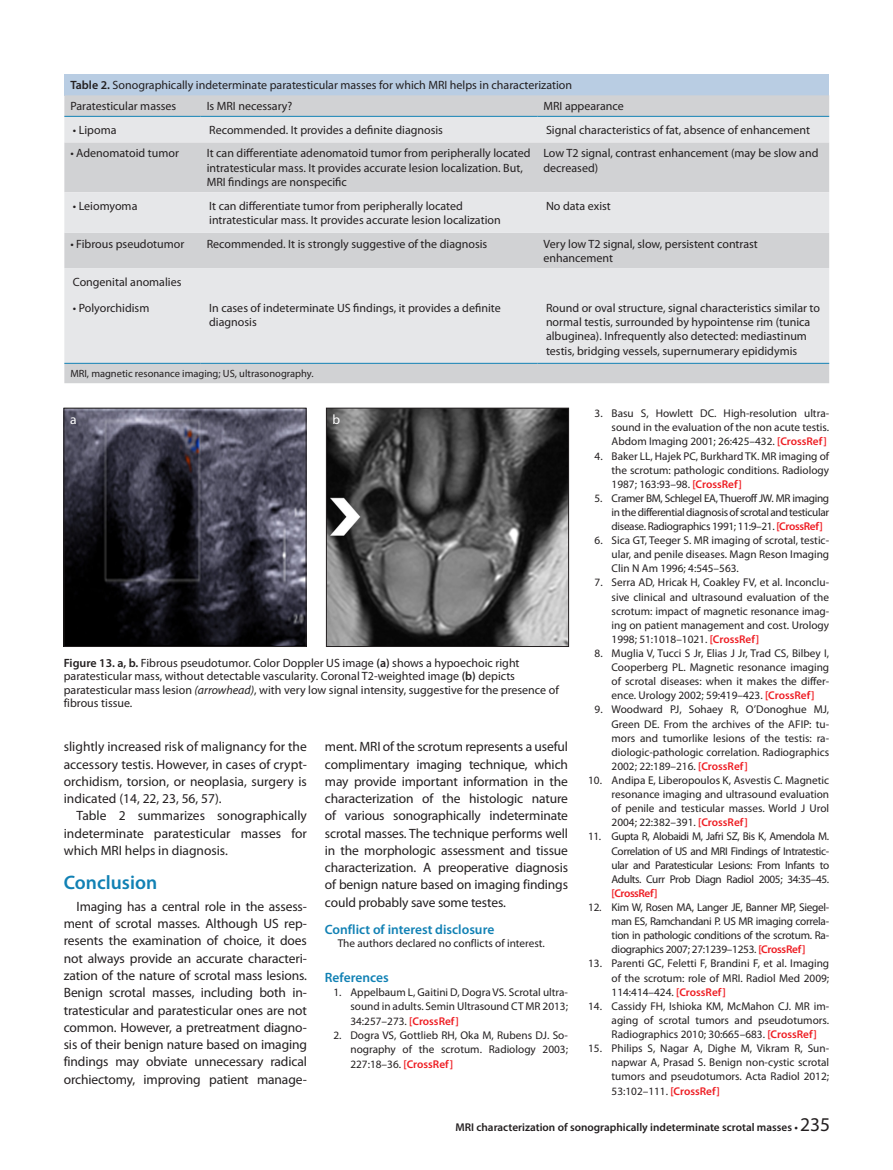
<style>
.page{position:relative;width:893px;height:1170px;background:#fff}
.page>*{position:absolute;margin:0;border:0;box-sizing:border-box;transform-origin:0 0}
.t1{font:600 19.5px "Myriad Pro";color:#1181b4}
.t2{font:13.5px/17.2px "Myriad Pro";letter-spacing:-.005em;color:#231f20;text-align:justify}
.t3{font:600 13.5px "Myriad Pro";color:#1181b4}
.t4{font:13.5px "Myriad Pro";color:#fff}
.Tablo_Metin{font:12px/14.4px "Myriad Pro";color:#231f20}
.EndNote_Bibliography{font:11.25px/14.1px "Myriad Pro";color:#231f20;text-align:justify}
.t5{font:600 11.25px "Myriad Pro";color:#231f20}
.Tablo_Metin-2{font:10.5px "Myriad Pro";color:#231f20}
.s1{font-weight:600}
.s2{font-weight:600;color:#ee1d23}
.s3{font-weight:400;font-size:19.5px}
.s4{font-style:italic}
</style>
<div class="page">
<img style="left:66px;top:410px;width:238px;height:234px">
<div style="left:64px;top:408px;width:242px;height:238px;border:1px solid #231f20"></div>
<img style="left:328px;top:410px;width:239px;height:234px">
<div style="left:326px;top:408px;width:243px;height:238px;border:1px solid #231f20"></div>
<div style="left:64px;top:74px;width:765px;height:21px;background:#b9cde3"></div>
<div style="left:64px;top:95px;width:765px;height:288px;background:#d1d2d4"></div>
<svg style="left:64px;top:117px;width:765px;height:246px;background:#dedfe1"></svg>
<hr style="left:64px;top:116px;width:137px;height:1px;background:#1181b4">
<hr style="left:201px;top:116px;width:336px;height:1px;background:#1181b4">
<hr style="left:537px;top:116px;width:292px;height:1px;background:#1181b4">
<hr style="left:64px;top:363px;width:137px;height:1px;background:#1181b4">
<hr style="left:201px;top:363px;width:336px;height:1px;background:#1181b4">
<hr style="left:537px;top:363px;width:292px;height:1px;background:#1181b4">
<p class="Tablo_Metin" style="left:70px;top:78px;width:503px"><span class="s1">Table 2.</span> Sonographically indeterminate paratesticular masses for which MRI helps in characterization</p>
<p class="Tablo_Metin" style="left:70px;top:99px;width:108px">Paratesticular masses</p>
<p class="Tablo_Metin" style="left:207px;top:99px;width:87px">Is MRI necessary?</p>
<p class="Tablo_Metin" style="left:543px;top:99px;width:82px">MRI appearance</p>
<p class="Tablo_Metin" style="left:73px;top:122px;width:45px">• Lipoma</p>
<p class="Tablo_Metin" style="left:209px;top:122px;width:235px">Recommended. It provides a definite diagnosis</p>
<p class="Tablo_Metin" style="left:546px;top:122px;width:266px">Signal characteristics of fat, absence of enhancement</p>
<p class="Tablo_Metin" style="left:70px;top:146px;width:110px">• Adenomatoid tumor</p>
<p class="Tablo_Metin" style="left:207px;top:146px;width:325px">It can differentiate adenomatoid tumor from peripherally located intratesticular mass. It provides accurate lesion localization. But,<br>MRI findings are nonspecific</p>
<p class="Tablo_Metin" style="left:543px;top:146px;width:276px">Low T2 signal, contrast enhancement (may be slow and decreased)</p>
<p class="Tablo_Metin" style="left:73px;top:198px;width:66px">• Leiomyoma</p>
<p class="Tablo_Metin" style="left:209px;top:198px;width:293px">It can differentiate tumor from peripherally located intratesticular mass. It provides accurate lesion localization</p>
<p class="Tablo_Metin" style="left:546px;top:198px;width:66px">No data exist</p>
<p class="Tablo_Metin" style="left:70px;top:236px;width:116px">• Fibrous pseudotumor</p>
<p class="Tablo_Metin" style="left:207px;top:236px;width:282px">Recommended. It is strongly suggestive of the diagnosis</p>
<p class="Tablo_Metin" style="left:543px;top:236px;width:216px">Very low T2 signal, slow, persistent contrast enhancement</p>
<p class="Tablo_Metin" style="left:73px;top:274px;width:110px">Congenital anomalies</p>
<p class="Tablo_Metin" style="left:73px;top:300px;width:78px">• Polyorchidism</p>
<p class="Tablo_Metin" style="left:209px;top:300px;width:293px">In cases of indeterminate US findings, it provides a definite diagnosis</p>
<p class="Tablo_Metin" style="left:546px;top:300px;width:276px">Round or oval structure, signal characteristics similar to normal testis, surrounded by hypointense rim (tunica albuginea). Infrequently also detected: mediastinum testis, bridging vessels, supernumerary epididymis</p>
<p class="Tablo_Metin-2" style="left:70px;top:367px;width:245px">MRI, magnetic resonance imaging; US, ultrasonography.</p>
<p class="EndNote_Bibliography" style="left:612px;top:406px;width:219px;text-indent:-17px">3. Basu S, Howlett DC. High-resolution ultra&shy;sound in the evaluation of the non acute testis.<br>Abdom Imaging 2001; 26:425–432. <span class="s2">[CrossRef]</span></p>
<p class="EndNote_Bibliography" style="left:612px;top:448px;width:219px;text-indent:-17px">4. Baker LL, Hajek PC, Burkhard TK. MR imaging of the scrotum: pathologic conditions. Radiology 1987; 163:93–98. <span class="s2">[CrossRef]</span></p>
<p class="EndNote_Bibliography" style="left:612px;top:491px;width:219px;text-indent:-17px">5. Cramer BM, Schlegel EA, Thueroff JW. MR imaging in the differential diagnosis of scrotal and testicular disease. Radiographics 1991; 11:9–21. <span class="s2">[CrossRef]</span></p>
<p class="EndNote_Bibliography" style="left:612px;top:533px;width:219px;text-indent:-17px">6. Sica GT, Teeger S. MR imaging of scrotal, testic&shy;ular, and penile diseases. Magn Reson Imaging Clin N Am 1996; 4:545–563.</p>
<p class="EndNote_Bibliography" style="left:612px;top:575px;width:219px;text-indent:-17px">7. Serra AD, Hricak H, Coakley FV, et al. Inconclu&shy;sive clinical and ultrasound evaluation of the scrotum: impact of magnetic resonance imag&shy;ing on patient management and cost. Urology 1998; 51:1018–1021. <span class="s2">[CrossRef]</span></p>
<p class="EndNote_Bibliography" style="left:612px;top:646px;width:219px;text-indent:-17px">8. Muglia V, Tucci S Jr, Elias J Jr, Trad CS, Bilbey I, Cooperberg PL. Magnetic resonance imaging of scrotal diseases: when it makes the differ&shy;ence. Urology 2002; 59:419–423. <span class="s2">[CrossRef]</span></p>
<p class="EndNote_Bibliography" style="left:612px;top:702px;width:219px;text-indent:-17px">9. Woodward PJ, Sohaey R, O’Donoghue MJ, Green DE. From the archives of the AFIP: tu&shy;mors and tumorlike lesions of the testis: ra&shy;diologic-pathologic correlation. Radiographics 2002; 22:189–216. <span class="s2">[CrossRef]</span></p>
<p class="EndNote_Bibliography" style="left:612px;top:773px;width:219px;text-indent:-23px">10. Andipa E, Liberopoulos K, Asvestis C. Magnetic resonance imaging and ultrasound evaluation of penile and testicular masses. World J Urol 2004; 22:382–391. <span class="s2">[CrossRef]</span></p>
<p class="EndNote_Bibliography" style="left:612px;top:829px;width:219px;text-indent:-23px">11. Gupta R, Alobaidi M, Jafri SZ, Bis K, Amendola M.<br>Correlation of US and MRI Findings of Intratestic&shy;ular and Paratesticular Lesions: From Infants to Adults. Curr Prob Diagn Radiol 2005; 34:35–45. <span class="s2">[CrossRef]</span></p>
<p class="EndNote_Bibliography" style="left:612px;top:899px;width:219px;text-indent:-23px">12. Kim W, Rosen MA, Langer JE, Banner MP, Siegel&shy;man ES, Ramchandani P. US MR imaging correla&shy;tion in pathologic conditions of the scrotum. Ra&shy;diographics 2007; 27:1239–1253. <span class="s2">[CrossRef]</span></p>
<p class="EndNote_Bibliography" style="left:612px;top:956px;width:219px;text-indent:-23px">13. Parenti GC, Feletti F, Brandini F, et al. Imaging of the scrotum: role of MRI. Radiol Med 2009; 114:414–424. <span class="s2">[CrossRef]</span></p>
<p class="EndNote_Bibliography" style="left:612px;top:998px;width:219px;text-indent:-23px">14. Cassidy FH, Ishioka KM, McMahon CJ. MR im&shy;aging of scrotal tumors and pseudotumors.<br>Radiographics 2010; 30:665–683. <span class="s2">[CrossRef]</span></p>
<p class="EndNote_Bibliography" style="left:612px;top:1040px;width:219px;text-indent:-23px">15. Philips S, Nagar A, Dighe M, Vikram R, Sun&shy;napwar A, Prasad S. Benign non-cystic scrotal tumors and pseudotumors. Acta Radiol 2012; 53:102–111. <span class="s2">[CrossRef]</span></p>
<p class="t5" style="left:455px;top:1120px;width:376px">MRI characterization of sonographically indeterminate scrotal masses • <span class="s3">235</span></p>
<p class="t4" style="left:70px;top:411px;width:8px">a</p>
<p class="t4" style="left:332px;top:411px;width:9px">b</p>
<p class="Tablo_Metin" style="left:64px;top:655px;width:497px;line-height:13.5px"><span class="s1">Figure 13. a, b.</span> Fibrous pseudotumor. Color Doppler US image <span class="s1">(a)</span> shows a hypoechoic right paratesticular mass, without detectable vascularity. Coronal T2-weighted image <span class="s1">(b)</span> depicts paratesticular mass lesion <span class="s4">(arrowhead)</span>, with very low signal intensity, suggestive for the presence of fibrous tissue.</p>
<p class="t2" style="left:64px;top:738px;width:245px">slightly increased risk of malignancy for the accessory testis. However, in cases of crypt&shy;orchidism, torsion, or neoplasia, surgery is indicated (14, 22, 23, 56, 57).</p>
<p class="t2" style="left:64px;top:807px;width:245px;text-indent:13px">Table 2 summarizes sonographically indeterminate paratesticular masses for which MRI helps in diagnosis.</p>
<p class="t1" style="left:64px;top:870px;width:95px">Conclusion</p>
<p class="t2" style="left:64px;top:897px;width:245px;text-indent:13px">Imaging has a central role in the assess&shy;ment of scrotal masses. Although US rep&shy;resents the examination of choice, it does not always provide an accurate characteri&shy;zation of the nature of scrotal mass lesions.<br>Benign scrotal masses, including both in&shy;tratesticular and paratesticular ones are not common. However, a pretreatment diagno&shy;sis of their benign nature based on imaging findings may obviate unnecessary radical orchiectomy, improving patient manage-</p>
<p class="t2" style="left:325px;top:738px;width:245px">ment. MRI of the scrotum represents a useful complimentary imaging technique, which may provide important information in the characterization of the histologic nature of various sonographically indeterminate scrotal masses. The technique performs well in the morphologic assessment and tissue characterization. A preoperative diagnosis of benign nature based on imaging findings could probably save some testes.</p>
<p class="t3" style="left:325px;top:920px;width:171px">Conflict of interest disclosure</p>
<p class="EndNote_Bibliography" style="left:338px;top:936px;width:209px">The authors declared no conflicts of interest.</p>
<p class="t3" style="left:325px;top:968px;width:65px">References</p>
<p class="EndNote_Bibliography" style="left:350px;top:984px;width:219px;text-indent:-17px">1. Appelbaum L, Gaitini D, Dogra VS. Scrotal ultra&shy;sound in adults. Semin Ultrasound CT MR 2013; 34:257–273. <span class="s2">[CrossRef]</span></p>
<p class="EndNote_Bibliography" style="left:350px;top:1027px;width:219px;text-indent:-17px">2. Dogra VS, Gottlieb RH, Oka M, Rubens DJ. So&shy;nography of the scrotum. Radiology 2003; 227:18–36. <span class="s2">[CrossRef]</span></p>
</div>
